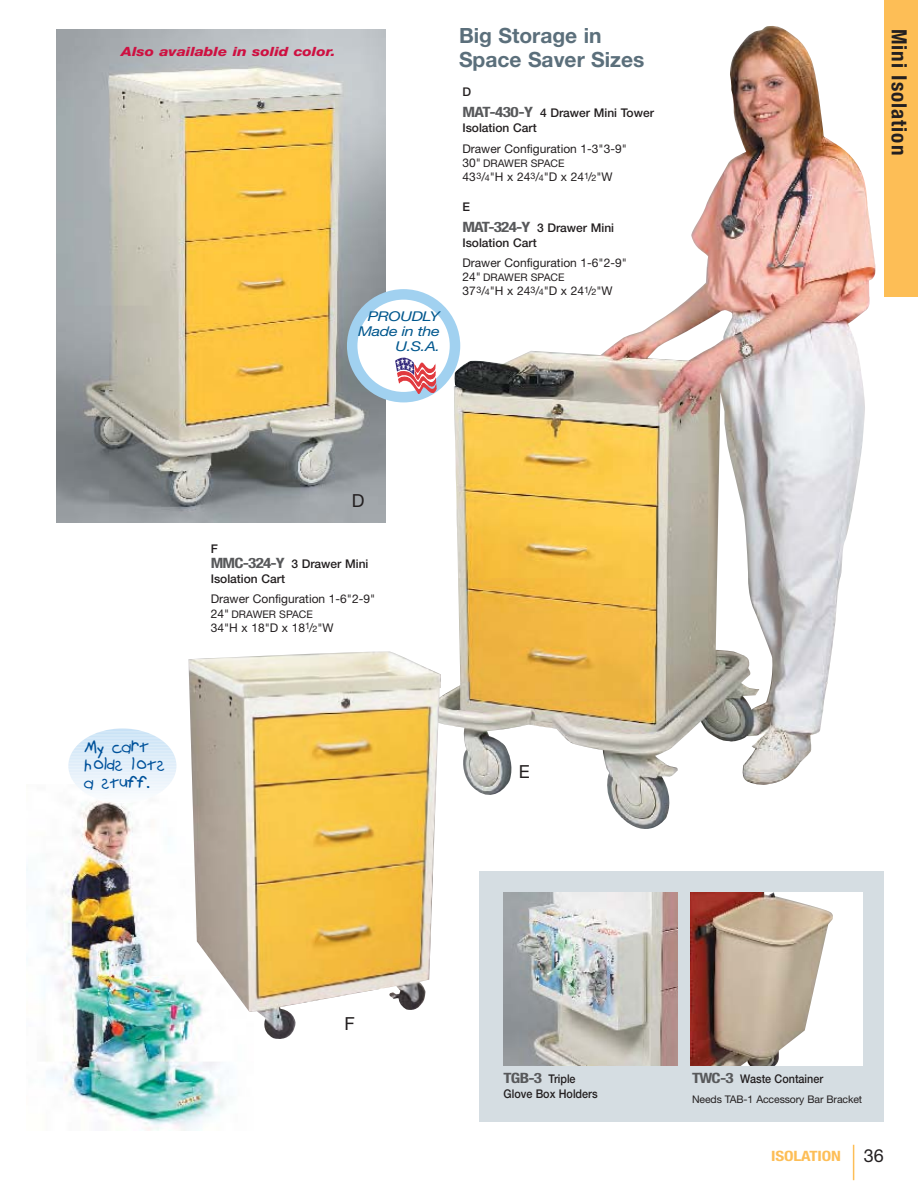
<style>
.page{position:relative;width:918px;height:1188px;background:#fff}
.page>*{position:absolute;margin:0;border:0;box-sizing:border-box;transform-origin:0 0}
.t1{font:700 21px/24px "Helvetica Neue";color:#5b6f7b}
.t2{font:700 condensed 21px "Helvetica Neue";letter-spacing:.05em;color:#231f20}
.t3{font:18px "Helvetica Neue";color:#231f20}
.t4{font:15px/18px "Zachary";color:#00529b}
.t5{font:700 condensed 14.25px "Helvetica Neue";letter-spacing:-.01em;color:#fdbe57;scale:1.2 1}
.t6{font:italic 13.5px/15px "Helvetica Neue";letter-spacing:-.03em;color:#00578d;text-align:right;scale:1.2 1}
.t7{font:italic 13.5px "Helvetica Neue";color:#00578e;scale:1.2 1}
.t8{font:italic 800 12.75px "Helvetica Neue";color:#ce1041;scale:1.2 1}
.t9{font:12px "Helvetica Neue";color:#231f20}
.t10{font:500 12px/15px "Helvetica Neue";color:#231f20}
.t11{font:500 12px/15px "Helvetica Neue";color:#231f20;scale:.9 1}
.t12{font:10.5px "Helvetica Neue";letter-spacing:-.01em;color:#231f20}
.s1{font-weight:700;font-stretch:condensed;font-size:14.25px;color:#58595b}
.s2{font-size:12px}
.s3{font-size:9px}
</style>
<div class="page">
<img style="left:26px;top:804px;width:203px;height:326px">
<hr style="left:853px;top:1145px;width:1px;height:35px;background:#fdbe57">
<div style="left:479px;top:872px;width:405px;height:250px;background:#d5dde2"></div>
<div style="left:690px;top:893px;width:173px;height:173px;background:#fff"></div>
<img style="left:690px;top:893px;width:143px;height:173px">
<img style="left:503px;top:893px;width:175px;height:173px">
<img style="left:448px;top:26px;width:428px;height:803px">
<img style="left:188px;top:651px;width:260px;height:390px">
<img style="left:57px;top:30px;width:329px;height:492px">
<hr style="left:68px;top:728px;width:108px;height:2px;background:#c7e1f6">
<hr style="left:68px;top:730px;width:108px;height:2px;background:#c8e2f6">
<hr style="left:68px;top:731px;width:108px;height:2px;background:#c9e2f6">
<hr style="left:68px;top:733px;width:108px;height:1px;background:#cae3f6">
<hr style="left:68px;top:734px;width:108px;height:2px;background:#cbe4f6">
<hr style="left:68px;top:736px;width:108px;height:1px;background:#cce4f6">
<hr style="left:68px;top:737px;width:108px;height:2px;background:#cde4f7">
<hr style="left:68px;top:739px;width:108px;height:1px;background:#cee5f7">
<hr style="left:68px;top:740px;width:108px;height:2px;background:#cfe5f7">
<hr style="left:68px;top:741px;width:108px;height:2px;background:#d0e6f7">
<hr style="left:68px;top:743px;width:108px;height:2px;background:#d1e7f7">
<hr style="left:68px;top:744px;width:108px;height:2px;background:#d2e7f7">
<hr style="left:68px;top:746px;width:108px;height:2px;background:#d3e7f7">
<hr style="left:68px;top:747px;width:108px;height:2px;background:#d4e8f7">
<hr style="left:68px;top:749px;width:108px;height:2px;background:#d5e8f8">
<hr style="left:68px;top:750px;width:108px;height:2px;background:#d6e9f8">
<hr style="left:68px;top:752px;width:108px;height:1px;background:#d7eaf8">
<hr style="left:68px;top:753px;width:108px;height:2px;background:#d8eaf8">
<hr style="left:68px;top:755px;width:108px;height:1px;background:#d9eaf8">
<hr style="left:68px;top:756px;width:108px;height:2px;background:#daebf8">
<hr style="left:68px;top:758px;width:108px;height:1px;background:#dbecf9">
<hr style="left:68px;top:759px;width:108px;height:2px;background:#ddecf9">
<hr style="left:68px;top:761px;width:108px;height:1px;background:#deedf9">
<hr style="left:68px;top:762px;width:108px;height:2px;background:#dfedf9">
<hr style="left:68px;top:763px;width:108px;height:2px;background:#e0edf9">
<hr style="left:68px;top:765px;width:108px;height:2px;background:#e1eef9">
<hr style="left:68px;top:766px;width:108px;height:2px;background:#e2effa">
<hr style="left:68px;top:768px;width:108px;height:2px;background:#e3effa">
<hr style="left:68px;top:769px;width:108px;height:2px;background:#e4f0fa">
<hr style="left:68px;top:771px;width:108px;height:2px;background:#e5f0fa">
<hr style="left:68px;top:772px;width:108px;height:2px;background:#e6f1fa">
<hr style="left:68px;top:774px;width:108px;height:1px;background:#e7f1fa">
<hr style="left:68px;top:775px;width:108px;height:2px;background:#e8f2fb">
<hr style="left:68px;top:777px;width:108px;height:1px;background:#e9f3fb">
<hr style="left:68px;top:778px;width:108px;height:2px;background:#eaf3fb">
<hr style="left:68px;top:780px;width:108px;height:1px;background:#ebf4fb">
<hr style="left:68px;top:781px;width:108px;height:2px;background:#ecf4fb">
<hr style="left:68px;top:782px;width:108px;height:2px;background:#edf4fb">
<hr style="left:68px;top:784px;width:108px;height:2px;background:#eef6fc">
<hr style="left:68px;top:785px;width:108px;height:2px;background:#eff6fc">
<hr style="left:68px;top:787px;width:108px;height:2px;background:#f0f7fc">
<hr style="left:68px;top:788px;width:108px;height:2px;background:#f1f7fc">
<hr style="left:68px;top:790px;width:108px;height:2px;background:#f2f7fc">
<hr style="left:68px;top:791px;width:108px;height:2px;background:#f3f8fd">
<hr style="left:68px;top:793px;width:108px;height:2px;background:#f5fafd">
<hr style="left:68px;top:794px;width:108px;height:2px;background:#f6fafd">
<hr style="left:68px;top:796px;width:108px;height:1px;background:#f7fbfe">
<hr style="left:68px;top:797px;width:108px;height:2px;background:#f8fbfe">
<hr style="left:68px;top:799px;width:108px;height:1px;background:#fafcfe">
<hr style="left:68px;top:800px;width:108px;height:2px;background:#fbfeff">
<div style="left:884px;top:0;width:34px;height:297px;background:#fdbe56"></div>
<svg style="left:347px;top:289px;width:113px;height:113px"></svg>
<p class="t8" style="left:121px;top:47px;width:180px">Also available in solid color.</p>
<p class="t6" style="left:358px;top:310px;width:70px">PROUDLY<br>Made in the</p>
<p class="t7" style="left:396px;top:341px;width:38px">U.S.A.</p>
<h1 class="t1" style="left:459px;top:25px;width:187px">Big Storage in<br>Space Saver Sizes</h1>
<p class="t10" style="left:462px;top:83px;width:193px;line-height:21px">D<br><span class="s1">MAT-430-Y</span> 4 Drawer Mini Tower</p>
<p class="t10" style="left:462px;top:122px;width:76px">Isolation Cart</p>
<p class="t9" style="left:462px;top:144px;width:166px">Drawer Configuration 1-3"3-9"</p>
<p class="t12" style="left:462px;top:160px;width:104px"><span class="s2">30"</span> DRAWER SPACE</p>
<p class="t9" style="left:462px;top:173px;width:152px">43<sup>3</sup>/<span class="s3">4</span>"H x 24<sup>3</sup>/<span class="s3">4</span>"D x 24<sup>1</sup>/<span class="s3">2</span>"W</p>
<p class="t10" style="left:462px;top:197px;width:153px;line-height:21px">E<br><span class="s1">MAT-324-Y</span> 3 Drawer Mini</p>
<p class="t10" style="left:462px;top:236px;width:76px">Isolation Cart</p>
<p class="t9" style="left:462px;top:258px;width:166px">Drawer Configuration 1-6"2-9"</p>
<p class="t12" style="left:462px;top:274px;width:104px"><span class="s2">24"</span> DRAWER SPACE</p>
<p class="t9" style="left:462px;top:287px;width:152px">37<sup>3</sup>/<span class="s3">4</span>"H x 24<sup>3</sup>/<span class="s3">4</span>"D x 24<sup>1</sup>/<span class="s3">2</span>"W</p>
<p class="t4" style="left:84px;top:740px;width:82px">My cart holds lots a stuff.</p>
<h2 class="t3" style="left:352px;top:491px;width:14px">D</h2>
<p class="t10" style="left:211px;top:543px;width:159px">F<br><span class="s1">MMC-324-Y</span> 3 Drawer Mini<br>Isolation Cart</p>
<p class="t9" style="left:211px;top:595px;width:166px">Drawer Configuration 1-6"2-9"</p>
<p class="t12" style="left:211px;top:610px;width:104px"><span class="s2">24"</span> DRAWER SPACE</p>
<p class="t9" style="left:211px;top:623px;width:125px">34"H x 18"D x 18<sup>1</sup>/<span class="s3">2</span>"W</p>
<h2 class="t3" style="left:519px;top:762px;width:12px">E</h2>
<h1 class="t2" style="left:907px;top:28px;width:128px;rotate:90deg">Mini Isolation</h1>
<h2 class="t3" style="left:345px;top:1014px;width:12px">F</h2>
<p class="t11" style="left:504px;top:1072px;width:106px"><span class="s1">TGB-3</span> Triple<br>Glove Box Holders</p>
<p class="t11" style="left:692px;top:1072px;width:147px"><span class="s1">TWC-3</span> Waste Container</p>
<p class="t12" style="left:692px;top:1095px;width:172px">Needs TAB-1 Accessory Bar Bracket</p>
<p class="t5" style="left:771px;top:1151px;width:60px">ISOLATION</p>
<h2 class="t3" style="left:864px;top:1145px;width:22px">36</h2>
</div>
